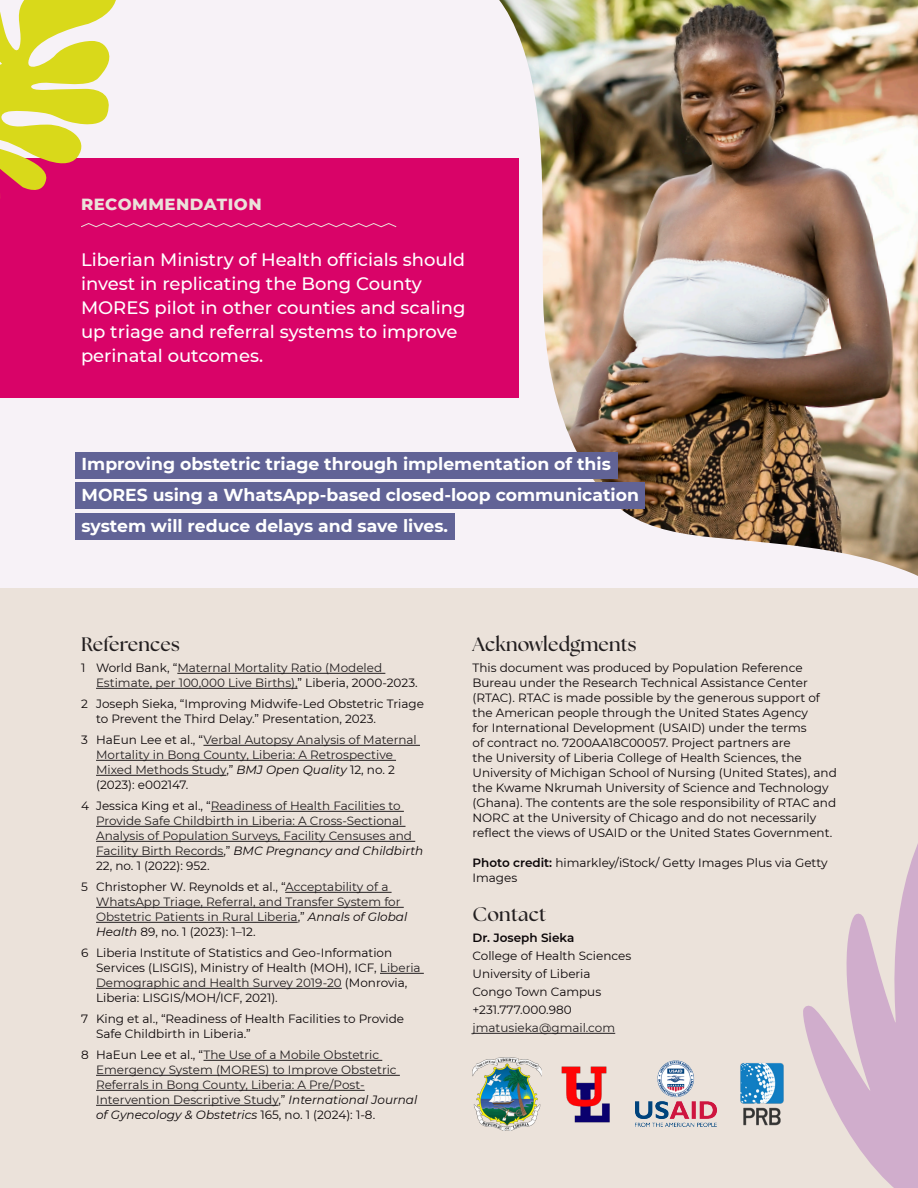
<style>
.page{position:relative;width:918px;height:1188px;background:#f7f2f7}
.page>*{position:absolute;margin:0;border:0;box-sizing:border-box;transform-origin:0 0}
.Box_Title{font:700 19.5px "The Seasons";letter-spacing:.01em;color:#231f20}
.Recommendation{font:500 18px/24px "Montserrat";color:#fff}
.Call_Out{font:700 17.25px/30.8px "Montserrat";color:#fff}
.Recommendation_Title{font:800 16.5px "Montserrat";letter-spacing:.03em;color:#ebe2da}
.End_Text{font:12px/15px "Montserrat";color:#0a0507}
.End_Text-2{font:12px/15px "Montserrat";color:#231f20}
.End_Text-3{font:600 12px "Montserrat";color:#0a0507}
.s1{color:#0a0507}
.s2{font-style:italic;color:#0a0507}
.s3{color:#231f20}
.s4{font-weight:600}
</style>
<div class="page">
<div style="left:0;top:588px;width:918px;height:600px;background:#ebe2da"></div>
<hr style="left:472px;top:1033px;width:143px;height:1px;background:#231f20">
<hr style="left:177px;top:673px;width:208px;height:1px;background:#231f20">
<hr style="left:96px;top:688px;width:202px;height:1px;background:#231f20">
<hr style="left:203px;top:745px;width:217px;height:1px;background:#231f20">
<hr style="left:96px;top:760px;width:300px;height:1px;background:#231f20">
<hr style="left:96px;top:775px;width:130px;height:1px;background:#231f20">
<hr style="left:211px;top:811px;width:193px;height:1px;background:#231f20">
<hr style="left:96px;top:826px;width:310px;height:1px;background:#231f20">
<hr style="left:96px;top:841px;width:319px;height:1px;background:#231f20">
<hr style="left:96px;top:856px;width:128px;height:1px;background:#231f20">
<hr style="left:285px;top:892px;width:107px;height:1px;background:#231f20">
<hr style="left:96px;top:907px;width:308px;height:1px;background:#231f20">
<hr style="left:96px;top:922px;width:202px;height:1px;background:#231f20">
<hr style="left:380px;top:973px;width:44px;height:1px;background:#231f20">
<hr style="left:96px;top:988px;width:246px;height:1px;background:#231f20">
<hr style="left:204px;top:1060px;width:178px;height:1px;background:#231f20">
<hr style="left:96px;top:1075px;width:304px;height:1px;background:#231f20">
<hr style="left:96px;top:1090px;width:269px;height:1px;background:#231f20">
<hr style="left:96px;top:1105px;width:183px;height:1px;background:#231f20">
<img style="left:499px;top:0;width:419px;height:576px">
<div style="left:0;top:158px;width:518px;height:240px;background:#d90368"></div>
<svg style="left:0;top:0;width:397px;height:228px"></svg>
<svg style="left:803px;top:843px;width:115px;height:345px"></svg>
<img style="left:472px;top:1058px;width:69px;height:72px">
<img style="left:561px;top:1066px;width:49px;height:56px">
<img style="left:740px;top:1063px;width:44px;height:63px">
<img style="left:635px;top:1060px;width:82px;height:67px">
<div style="left:75px;top:452px;width:542px;height:26px;background:#616396"></div>
<div style="left:75px;top:513px;width:380px;height:27px;background:#616396"></div>
<div style="left:75px;top:482px;width:570px;height:27px;background:#616396"></div>
<p class="Recommendation_Title" style="left:81px;top:192px;width:182px">RECOMMENDATION</p>
<p class="Recommendation" style="left:81px;top:247px;width:386px">Liberian Ministry of Health officials should invest in replicating the Bong County MORES pilot in other counties and scaling up triage and referral systems to improve perinatal outcomes.</p>
<p class="Call_Out" style="left:82px;top:448px;width:559px">Improving obstetric triage through implementation of this<br>MORES using a WhatsApp-based closed-loop communication system will reduce delays and save lives.</p>
<p class="Box_Title" style="left:81px;top:632px;width:100px">References</p>
<p class="End_Text-2" style="left:96px;top:660px;width:323px;text-indent:-15px"><span class="s1">1 World Bank, “</span>Maternal Mortality Ratio (Modeled<br>Estimate, per 100,000 Live Births),<span class="s1">” Liberia, 2000-2023.</span></p>
<p class="End_Text" style="left:96px;top:696px;width:330px;text-indent:-15px">2 Joseph Sieka, “Improving Midwife-Led Obstetric Triage to Prevent the Third Delay.” Presentation, 2023.</p>
<p class="End_Text-2" style="left:96px;top:732px;width:322px;text-indent:-15px"><span class="s1">3 HaEun Lee et al., “</span>Verbal Autopsy Analysis of Maternal Mortality in Bong County, Liberia: A Retrospective Mixed Methods Study<span class="s1">,”</span> <span class="s2">BMJ Open Quality</span> <span class="s1">12, no. 2 (2023): e002147.</span></p>
<p class="End_Text-2" style="left:96px;top:798px;width:329px;text-indent:-15px"><span class="s1">4 Jessica King et al., “</span>Readiness of Health Facilities to Provide Safe Childbirth in Liberia: A Cross-Sectional Analysis of Population Surveys, Facility Censuses and Facility Birth Records<span class="s1">,”</span> <span class="s2">BMC Pregnancy and Childbirth </span><span class="s1">22, no. 1 (2022): 952.</span></p>
<p class="End_Text-2" style="left:96px;top:879px;width:313px;text-indent:-15px"><span class="s1">5 Christopher W. Reynolds et al., “</span>Acceptability of a WhatsApp Triage, Referral, and Transfer System for Obstetric Patients in Rural Liberia<span class="s1">,”</span> <span class="s2">Annals of Global Health</span> <span class="s1">89, no. 1 (2023): 1–12.</span></p>
<p class="End_Text" style="left:96px;top:945px;width:326px;text-indent:-15px">6 Liberia Institute of Statistics and Geo-Information Services (LISGIS), Ministry of Health (MOH), ICF, <span class="s3">Liberia Demographic and Health Survey 2019-20</span> (Monrovia, Liberia: LISGIS/MOH/ICF, 2021).</p>
<p class="End_Text" style="left:96px;top:1011px;width:310px;text-indent:-15px">7 King et al., “Readiness of Health Facilities to Provide<br>Safe Childbirth in Liberia.”</p>
<p class="End_Text-2" style="left:96px;top:1047px;width:323px;text-indent:-15px"><span class="s1">8 HaEun Lee et al., “</span>The Use of a Mobile Obstetric Emergency System (MORES) to Improve Obstetric Referrals in Bong County, Liberia: A Pre/Post-Intervention Descriptive Study<span class="s1">,”</span> <span class="s2">International Journal of Gynecology &amp; Obstetrics</span> <span class="s1">165, no. 1 (2024): 1-8.</span></p>
<p class="Box_Title" style="left:472px;top:632px;width:166px">Acknowledgments</p>
<p class="End_Text" style="left:472px;top:660px;width:366px">This document was produced by Population Reference Bureau under the Research Technical Assistance Center (RTAC). RTAC is made possible by the generous support of the American people through the United States Agency<br>for International Development (USAID) under the terms<br>of contract no. 7200AA18C00057. Project partners are<br>the University of Liberia College of Health Sciences, the University of Michigan School of Nursing (United States), and the Kwame Nkrumah University of Science and Technology (Ghana). The contents are the sole responsibility of RTAC and NORC at the University of Chicago and do not necessarily reflect the views of USAID or the United States Government.</p>
<p class="End_Text" style="left:472px;top:855px;width:357px"><span class="s4">Photo credit:</span> himarkley/iStock/ Getty Images Plus via Getty<br>Images</p>
<p class="Box_Title" style="left:472px;top:902px;width:75px">Contact</p>
<p class="End_Text-3" style="left:472px;top:930px;width:103px">Dr. Joseph Sieka</p>
<p class="End_Text" style="left:472px;top:948px;width:160px">College of Health Sciences</p>
<p class="End_Text" style="left:472px;top:966px;width:120px">University of Liberia</p>
<p class="End_Text" style="left:472px;top:984px;width:130px">Congo Town Campus</p>
<p class="End_Text" style="left:472px;top:1002px;width:101px">+231.777.000.980</p>
<p class="End_Text-2" style="left:472px;top:1020px;width:144px">jmatusieka@gmail.com</p>
</div>
